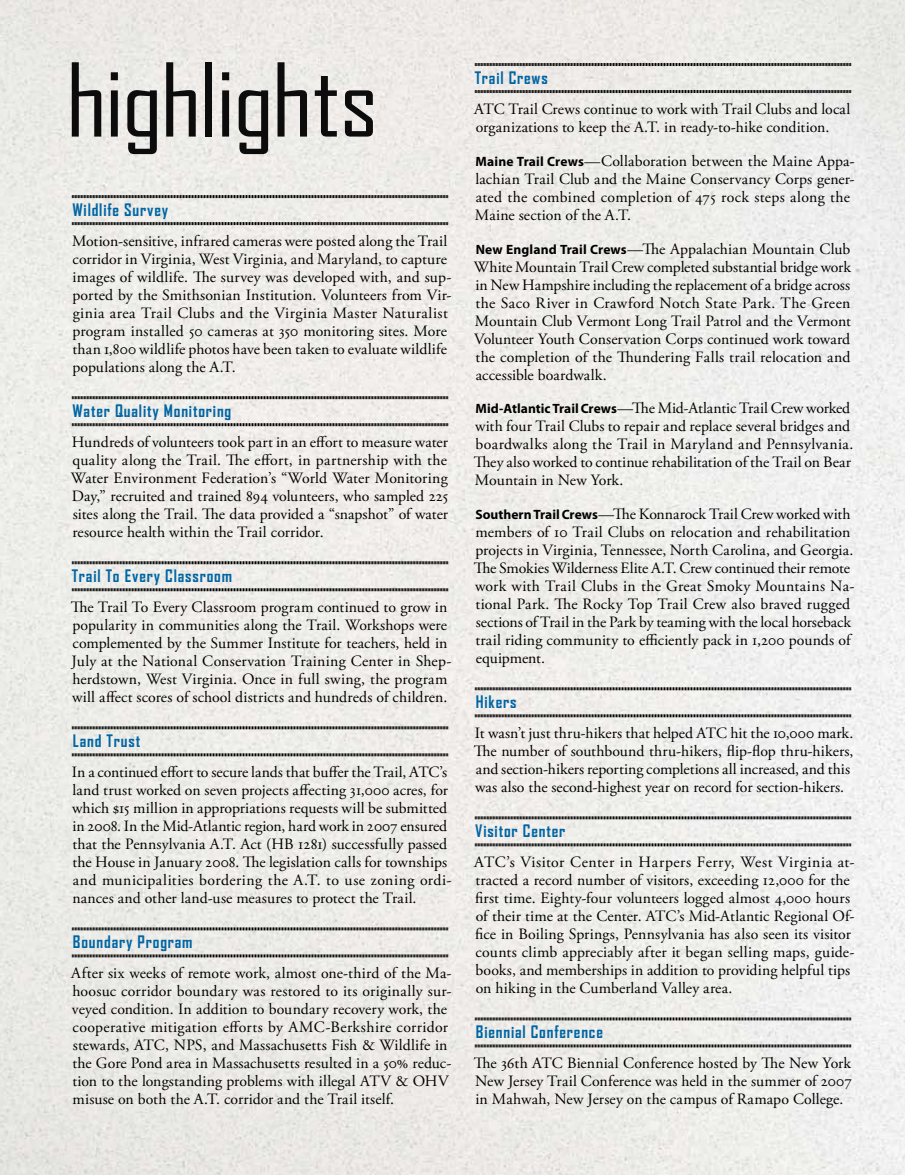
<style>
.page{position:relative;width:905px;height:1175px;background:#fff}
.page>*{position:absolute;margin:0;border:0;box-sizing:border-box;transform-origin:0 0}
.t1{font:97.2px "Agency FB";letter-spacing:-.02em;color:#0c0c0d;scale:1.11 1}
.t2{font:700 16.5px "Agency FB";letter-spacing:.05em;color:#0065a4}
.t3{font:15.75px/18px "Adobe Garamond Pro";letter-spacing:.01em;color:#000}
.s1{font-family:"Myriad Pro";font-weight:700;font-size:13.5px}
</style>
<div class="page">
<img style="left:0;top:0;width:904px;height:1174px">
<svg style="left:72px;top:194px;width:376px;height:5px;background:#8d8d8a"></svg>
<svg style="left:72px;top:221px;width:376px;height:5px;background:#8d8c8a"></svg>
<svg style="left:72px;top:395px;width:376px;height:5px;background:#8f8d8b"></svg>
<svg style="left:72px;top:422px;width:376px;height:5px;background:#8f8d8b"></svg>
<svg style="left:72px;top:560px;width:376px;height:5px;background:#8e8d8b"></svg>
<svg style="left:72px;top:587px;width:376px;height:5px;background:#8e8d8b"></svg>
<svg style="left:72px;top:725px;width:376px;height:5px;background:#8d8d8a"></svg>
<svg style="left:72px;top:752px;width:376px;height:5px;background:#8d8d8a"></svg>
<svg style="left:72px;top:926px;width:376px;height:5px;background:#8c8c89"></svg>
<svg style="left:72px;top:953px;width:376px;height:5px;background:#8d8c89"></svg>
<svg style="left:474px;top:62px;width:377px;height:5px;background:#8d8c89"></svg>
<svg style="left:474px;top:89px;width:377px;height:5px;background:#8c8c89"></svg>
<svg style="left:474px;top:686px;width:377px;height:5px;background:#908f8e"></svg>
<svg style="left:474px;top:713px;width:377px;height:5px;background:#8f8e8d"></svg>
<svg style="left:474px;top:815px;width:377px;height:5px;background:#8e8e8d"></svg>
<svg style="left:474px;top:842px;width:377px;height:5px;background:#8f8e8d"></svg>
<svg style="left:474px;top:1016px;width:377px;height:5px;background:#8e8e8c"></svg>
<svg style="left:474px;top:1043px;width:377px;height:5px;background:#8e8e8b"></svg>
<h1 class="t1" style="left:66px;top:41px;width:283px">highlights</h1>
<p class="t2" style="left:72px;top:200px;width:97px">Wildlife Survey</p>
<p class="t3" style="left:72px;top:233px;width:381px">Motion-sensitive, infrared cameras were posted along the Trail corridor in Virginia, West Virginia, and Maryland, to capture images of wildlife. The survey was developed with, and sup&shy;ported by the Smithsonian Institution. Volunteers from Vir&shy;ginia area Trail Clubs and the Virginia Master Naturalist program installed 50 cameras at 350 monitoring sites. More than 1,800 wildlife photos have been taken to evaluate wildlife populations along the A.T.</p>
<p class="t2" style="left:72px;top:401px;width:160px">Water Quality Monitoring</p>
<p class="t3" style="left:71px;top:434px;width:378px;text-align:justify">Hundreds of volunteers took part in an effort to measure water quality along the Trail. The effort, in partnership with the Water Environment Federation’s “World Water Monitoring Day,” recruited and trained 894 volunteers, who sampled 225 sites along the Trail. The data provided a “snapshot” of water resource health within the Trail corridor.</p>
<p class="t2" style="left:72px;top:566px;width:162px">Trail To Every Classroom</p>
<p class="t3" style="left:71px;top:599px;width:382px">The Trail To Every Classroom program continued to grow in popularity in communities along the Trail. Workshops were complemented by the Summer Institute for teachers, held in July at the National Conservation Training Center in Shep&shy;herdstown, West Virginia. Once in full swing, the program will affect scores of school districts and hundreds of children.</p>
<p class="t2" style="left:73px;top:731px;width:69px">Land Trust</p>
<p class="t3" style="left:72px;top:764px;width:381px">In a continued effort to secure lands that buffer the Trail, ATC’s land trust worked on seven projects affecting 31,000 acres, for which $15 million in appropriations requests will be submitted in 2008. In the Mid-Atlantic region, hard work in 2007 ensured that the Pennsylvania A.T. Act (HB 1281) successfully passed the House in January 2008. The legislation calls for townships and municipalities bordering the A.T. to use zoning ordi&shy;nances and other land-use measures to protect the Trail.</p>
<p class="t2" style="left:73px;top:932px;width:121px">Boundary Program</p>
<p class="t3" style="left:71px;top:965px;width:382px">After six weeks of remote work, almost one-third of the Ma&shy;hoosuc corridor boundary was restored to its originally sur&shy;veyed condition. In addition to boundary recovery work, the cooperative mitigation efforts by AMC-Berkshire corridor stewards, ATC, NPS, and Massachusetts Fish &amp; Wildlife in the Gore Pond area in Massachusetts resulted in a 50% reduc&shy;tion to the longstanding problems with illegal ATV &amp; OHV misuse on both the A.T. corridor and the Trail itself.</p>
<p class="t2" style="left:474px;top:68px;width:75px">Trail Crews</p>
<p class="t3" style="left:474px;top:101px;width:377px">ATC Trail Crews continue to work with Trail Clubs and local organizations to keep the A.T. in ready-to-hike condition.</p>
<p class="t3" style="left:475px;top:152px;width:381px"><span class="s1">Maine Trail Crews</span>—Collaboration between the Maine Appa&shy;lachian Trail Club and the Maine Conservancy Corps gener&shy;ated the combined completion of 475 rock steps along the Maine section of the A.T.</p>
<p class="t3" style="left:474px;top:240px;width:378px;text-align:justify"><span class="s1">New England Trail Crews</span>—The Appalachian Mountain Club White Mountain Trail Crew completed substantial bridge work in New Hampshire including the replacement of a bridge across the Saco River in Crawford Notch State Park. The Green Mountain Club Vermont Long Trail Patrol and the Vermont Volunteer Youth Conservation Corps continued work toward the completion of the Thundering Falls trail relocation and accessible boardwalk.</p>
<p class="t3" style="left:473px;top:400px;width:381px"><span class="s1">Mid-Atlantic Trail Crews</span>—The Mid-Atlantic Trail Crew worked with four Trail Clubs to repair and replace several bridges and boardwalks along the Trail in Maryland and Pennsylvania.<br>They also worked to continue rehabilitation of the Trail on Bear Mountain in New York.</p>
<p class="t3" style="left:473px;top:506px;width:382px"><span class="s1">Southern Trail Crews</span>—The Konnarock Trail Crew worked with members of 10 Trail Clubs on relocation and rehabilitation projects in Virginia, Tennessee, North Carolina, and Georgia.<br>The Smokies Wilderness Elite A.T. Crew continued their remote work with Trail Clubs in the Great Smoky Mountains Na&shy;tional Park. The Rocky Top Trail Crew also braved rugged sections of Trail in the Park by teaming with the local horseback trail riding community to efficiently pack in 1,200 pounds of equipment.</p>
<p class="t2" style="left:476px;top:692px;width:42px">Hikers</p>
<p class="t3" style="left:473px;top:725px;width:381px">It wasn’t just thru-hikers that helped ATC hit the 10,000 mark.<br>The number of southbound thru-hikers, flip-flop thru-hikers, and section-hikers reporting completions all increased, and this was also the second-highest year on record for section-hikers.</p>
<p class="t2" style="left:475px;top:821px;width:92px">Visitor Center</p>
<p class="t3" style="left:474px;top:854px;width:382px">ATC’s Visitor Center in Harpers Ferry, West Virginia at&shy;tracted a record number of visitors, exceeding 12,000 for the first time. Eighty-four volunteers logged almost 4,000 hours of their time at the Center. ATC’s Mid-Atlantic Regional Of&shy;fice in Boiling Springs, Pennsylvania has also seen its visitor counts climb appreciably after it began selling maps, guide&shy;books, and memberships in addition to providing helpful tips on hiking in the Cumberland Valley area.</p>
<p class="t2" style="left:476px;top:1022px;width:128px">Biennial Conference</p>
<p class="t3" style="left:473px;top:1055px;width:379px;text-align:justify">The 36th ATC Biennial Conference hosted by The New York New Jersey Trail Conference was held in the summer of 2007 in Mahwah, New Jersey on the campus of Ramapo College.</p>
</div>
